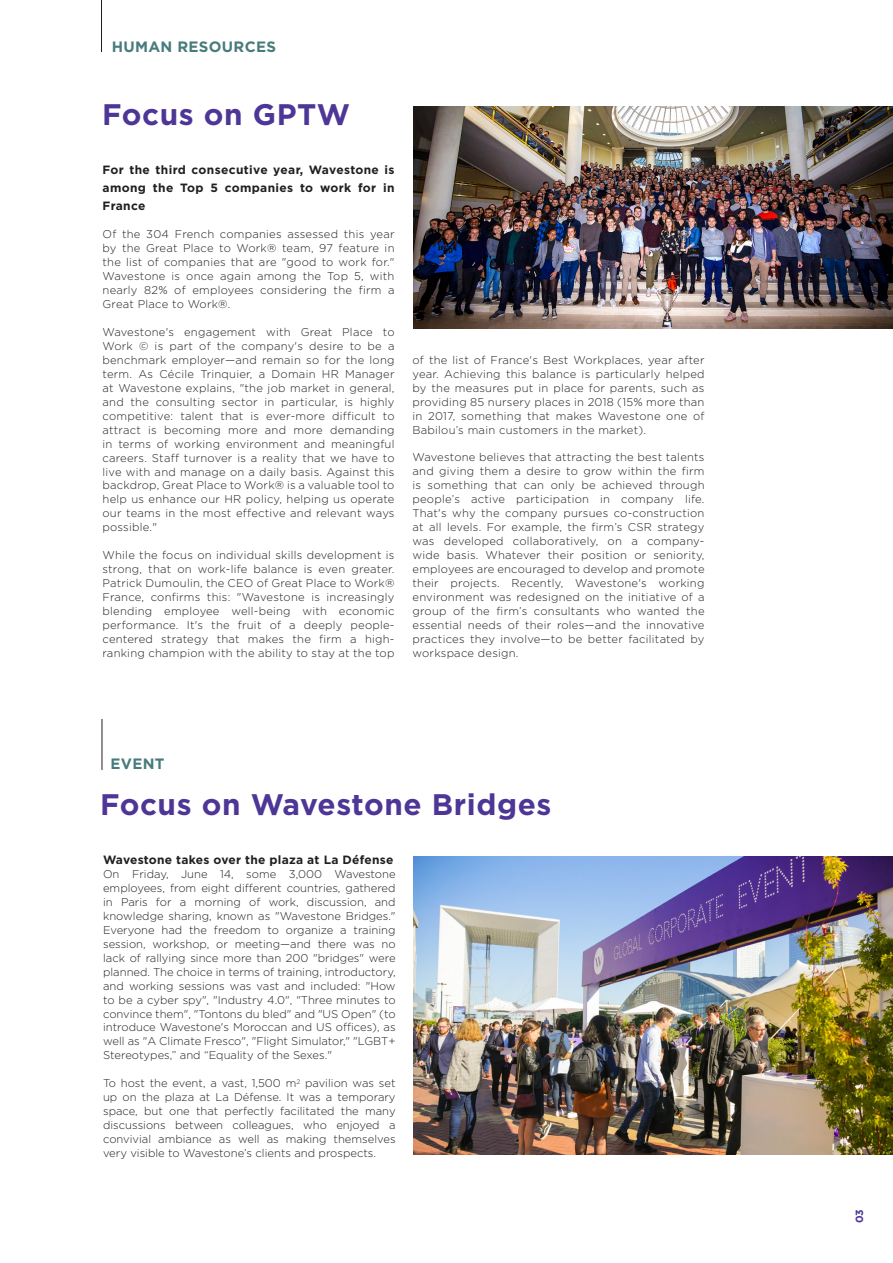
<style>
.page{position:relative;width:893px;height:1263px;background:#fff}
.page>*{position:absolute;margin:0;border:0;box-sizing:border-box;transform-origin:0 0}
.t1{font:700 29.7px "Gotham";letter-spacing:.02em;color:#4e3696}
.t2{font:700 15px "Gotham";letter-spacing:.02em;color:#497b7c}
.t3{font:700 12px/18px "Gotham";letter-spacing:.02em;color:#231f20;text-align:justify}
.t4{font:300 11.25px/14px "Gothamlight";letter-spacing:.02em;color:#231f20;text-align:justify}
.t5{font:700 10.5px "Gotham";color:#4e3696}
</style>
<div class="page">
<hr style="left:101px;top:0;width:1px;height:52px;background:#231f20">
<hr style="left:102px;top:719px;width:1px;height:51px;background:#231f20">
<img style="left:414px;top:857px;width:479px;height:297px">
<img style="left:414px;top:106px;width:479px;height:222px">
<h2 class="t2" style="left:112px;top:38px;width:166px">HUMAN RESOURCES</h2>
<h1 class="t1" style="left:102px;top:97px;width:249px">Focus on GPTW</h1>
<p class="t3" style="left:103px;top:161px;width:293px">For the third consecutive year, Wavestone is among the Top 5 companies to work for in France</p>
<p class="t4" style="left:103px;top:227px;width:294px">Of the 304 French companies assessed this year by the Great Place to Work® team, 97 feature in the list of companies that are "good to work for." Wavestone is once again among the Top 5, with nearly 82% of employees considering the firm a Great Place to Work®.</p>
<p class="t4" style="left:103px;top:325px;width:294px">Wavestone's engagement with Great Place to Work © is part of the company's desire to be a benchmark employer—and remain so for the long term. As Cécile Trinquier, a Domain HR Manager at Wavestone explains, "the job market in general, and the consulting sector in particular, is highly competitive: talent that is ever-more difficult to attract is becoming more and more demanding in terms of working environment and meaningful careers. Staff turnover is a reality that we have to live with and manage on a daily basis. Against this backdrop, Great Place to Work® is a valuable tool to help us enhance our HR policy, helping us operate our teams in the most effective and relevant ways possible."</p>
<p class="t4" style="left:103px;top:548px;width:293px">While the focus on individual skills development is strong, that on work-life balance is even greater.<br>Patrick Dumoulin, the CEO of Great Place to Work® France, confirms this: "Wavestone is increasingly blending employee well-being with economic performance. It's the fruit of a deeply people&shy;centered strategy that makes the firm a high&shy;ranking champion with the ability to stay at the top</p>
<p class="t4" style="left:413px;top:353px;width:294px">of the list of France's Best Workplaces, year after year. Achieving this balance is particularly helped by the measures put in place for parents, such as providing 85 nursery places in 2018 (15% more than in 2017, something that makes Wavestone one of Babilou’s main customers in the market).</p>
<p class="t4" style="left:413px;top:450px;width:294px">Wavestone believes that attracting the best talents and giving them a desire to grow within the firm is something that can only be achieved through people’s active participation in company life.<br>That's why the company pursues co-construction at all levels. For example, the firm’s CSR strategy was developed collaboratively, on a company&shy;wide basis. Whatever their position or seniority, employees are encouraged to develop and promote their projects. Recently, Wavestone's working environment was redesigned on the initiative of a group of the firm’s consultants who wanted the essential needs of their roles—and the innovative practices they involve—to be better facilitated by workspace design.</p>
<h2 class="t2" style="left:111px;top:755px;width:56px">EVENT</h2>
<h1 class="t1" style="left:100px;top:787px;width:453px">Focus on Wavestone Bridges</h1>
<p class="t3" style="left:103px;top:850px;width:292px">Wavestone takes over the plaza at La Défense</p>
<p class="t4" style="left:103px;top:867px;width:294px">On Friday, June 14, some 3,000 Wavestone employees, from eight different countries, gathered in Paris for a morning of work, discussion, and knowledge sharing, known as "Wavestone Bridges." Everyone had the freedom to organize a training session, workshop, or meeting—and there was no lack of rallying since more than 200 "bridges" were planned. The choice in terms of training, introductory, and working sessions was vast and included: "How to be a cyber spy", "Industry 4.0", "Three minutes to convince them", "Tontons du bled" and "US Open" (to introduce Wavestone's Moroccan and US offices), as well as "A Climate Fresco", "Flight Simulator," "LGBT+ Stereotypes,” and “Equality of the Sexes."</p>
<p class="t4" style="left:103px;top:1076px;width:294px">To host the event, a vast, 1,500 m<sup>2</sup> pavilion was set up on the plaza at La Défense. It was a temporary space, but one that perfectly facilitated the many discussions between colleagues, who enjoyed a convivial ambiance as well as making themselves very visible to Wavestone’s clients and prospects.</p>
<p class="t5" style="left:853px;top:1223px;width:16px;rotate:-90deg">03</p>
</div>
